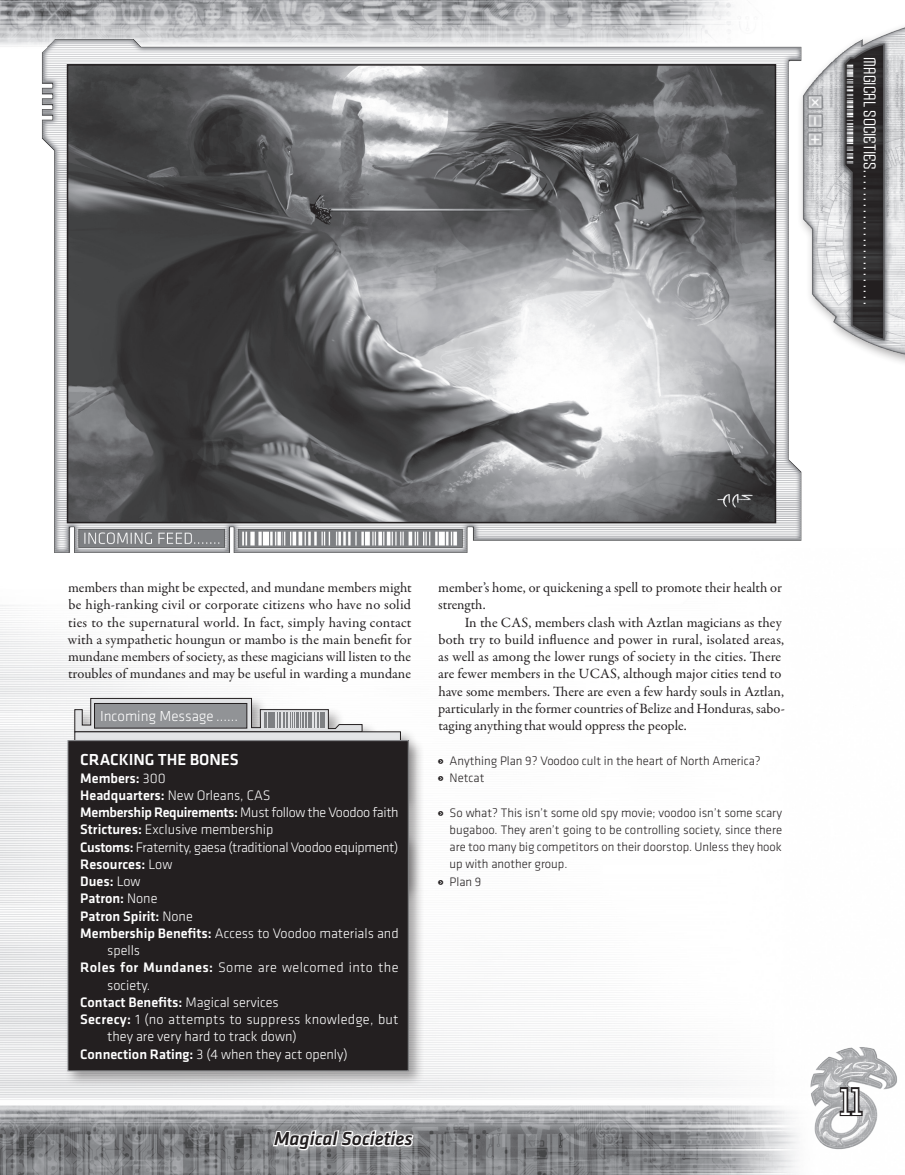
<style>
.page{position:relative;width:905px;height:1175px;background:#fff}
.page>*{position:absolute;margin:0;border:0;box-sizing:border-box;transform-origin:0 0}
.t1{font:condensed 36px "Armada";color:#fff}
.t2{font:italic 500 19.5px "Klavika";color:#231f20}
.t3{font:condensed 16.5px "Armada";color:#fff}
.t4{font:500 16.5px "Klavika";color:#fff}
.t5{font:300 15px "Klavika";color:#fff}
.t6{font:14.25px/17.2px "Garamond Premr Pro";color:#231f20}
.t7{font:300 14.25px "Klavika";color:#fff}
.t8{font:300 14.25px "Klavika";letter-spacing:-.025em;color:#fff}
.t9{font:500 14.25px "Klavika";color:#fff}
.t10{font:300 14.25px "Klavika";letter-spacing:.025em;color:#fff}
.t11{font:300 12.75px/17.2px "Klavika";color:#231f20}
.s1{font-weight:300}
.s2{font-weight:500}
.s3{font-family:"Badloc ICG";font-weight:400;font-size:16.5px}
</style>
<div class="page">
<img style="left:0;top:605px;width:897px;height:569px">
<img style="left:0;top:0;width:740px;height:47px">
<img style="left:810px;top:1047px;width:53px;height:40px">
<svg style="left:838px;top:1085px;width:26px;height:32px"></svg>
<div style="left:266px;top:1122px;width:154px;height:35px;background:#fff;opacity:.71"></div>
<svg style="left:271px;top:1125px;width:144px;height:44px"></svg>
<div style="left:797px;top:17px;width:107px;height:354px;background:#231f20;opacity:.4"></div>
<img style="left:802px;top:22px;width:102px;height:309px">
<div style="left:71px;top:695px;width:307px;height:53px;background:#231f20;opacity:.4"></div>
<svg style="left:74px;top:697px;width:289px;height:31px"></svg>
<svg style="left:74px;top:731px;width:330px;height:6px;background:#bdbdbf"></svg>
<div style="left:64px;top:737px;width:360px;height:350px;background:#231f20;opacity:.4"></div>
<div style="left:68px;top:740px;width:340px;height:330px;background:#231f20"></div>
<div style="left:68px;top:740px;width:340px;height:331px;border:1px solid #939598"></div>
<img style="left:42px;top:39px;width:759px;height:514px">
<img style="left:70px;top:67px;width:703px;height:453px">
<div style="left:67px;top:64px;width:709px;height:459px;border:2px solid #231f20"></div>
<p class="t3" style="left:878px;top:57px;width:247px;rotate:90deg">Magical Societies ........................</p>
<p class="t6" style="left:68px;top:579px;width:345px;text-align:justify">members than might be expected, and mundane members might be high-ranking civil or corporate citizens who have no solid ties to the supernatural world. In fact, simply having contact with a sympathetic houngun or mambo is the main benefit for mundane members of society, as these magicians will listen to the troubles of mundanes and may be useful in warding a mundane</p>
<p class="t5" style="left:100px;top:707px;width:139px">Incoming Message ......</p>
<p class="t4" style="left:80px;top:750px;width:158px">Cracking the Bones</p>
<p class="t9" style="left:80px;top:770px;width:87px">Members: <span class="s1">300</span></p>
<p class="t7" style="left:80px;top:787px;width:192px"><span class="s2">Headquarters:</span> New Orleans, CAS</p>
<p class="t8" style="left:80px;top:804px;width:320px"><span class="s2">Membership Requirements:</span> Must follow the Voodoo faith</p>
<p class="t7" style="left:80px;top:821px;width:195px"><span class="s2">Strictures:</span> Exclusive membership</p>
<p class="t8" style="left:80px;top:839px;width:320px"><span class="s2">Customs:</span> Fraternity, gaesa (traditional Voodoo equipment)</p>
<p class="t9" style="left:80px;top:856px;width:94px">Resources: <span class="s1">Low</span></p>
<p class="t9" style="left:80px;top:873px;width:62px">Dues: <span class="s1">Low</span></p>
<p class="t9" style="left:80px;top:890px;width:79px">Patron: <span class="s1">None</span></p>
<p class="t9" style="left:80px;top:908px;width:114px">Patron Spirit: <span class="s1">None</span></p>
<p class="t7" style="left:80px;top:925px;width:320px"><span class="s2">Membership Benefits:</span> Access to Voodoo materials and</p>
<p class="t7" style="left:107px;top:942px;width:34px">spells</p>
<p class="t10" style="left:80px;top:959px;width:320px"><span class="s2">Roles for Mundanes:</span> Some are welcomed into the</p>
<p class="t7" style="left:107px;top:977px;width:44px">society.</p>
<p class="t9" style="left:80px;top:994px;width:200px">Contact Benefits: <span class="s1">Magical services</span></p>
<p class="t7" style="left:80px;top:1011px;width:320px"><span class="s2">Secrecy:</span> 1 (no attempts to suppress knowledge, but</p>
<p class="t7" style="left:107px;top:1028px;width:191px">they are very hard to track down)</p>
<p class="t7" style="left:80px;top:1046px;width:269px"><span class="s2">Connection Rating:</span> 3 (4 when they act openly)</p>
<p class="t6" style="left:438px;top:579px;width:345px">member’s home, or quickening a spell to promote their health or strength.</p>
<p class="t6" style="left:438px;top:614px;width:348px;text-indent:27px">In the CAS, members clash with Aztlan magicians as they both try to build influence and power in rural, isolated areas, as well as among the lower rungs of society in the cities. There are fewer members in the UCAS, although major cities tend to have some members. There are even a few hardy souls in Aztlan, particularly in the former countries of Belize and Honduras, sabo&shy;taging anything that would oppress the people.</p>
<p class="t11" style="left:437px;top:752px;width:324px"><span class="s3">&gt;</span> Anything Plan 9? Voodoo cult in the heart of North America? <span class="s3">&gt;</span> Netcat</p>
<p class="t11" style="left:437px;top:804px;width:346px"><span class="s3">&gt;</span> So what? This isn’t some old spy movie; voodoo isn’t some scary</p>
<p class="t11" style="left:449px;top:821px;width:334px">bugaboo. They aren’t going to be controlling society, since there</p>
<p class="t11" style="left:449px;top:838px;width:334px">are too many big competitors on their doorstop. Unless they hook</p>
<p class="t11" style="left:449px;top:855px;width:119px">up with another group.</p>
<p class="t11" style="left:437px;top:873px;width:45px"><span class="s3">&gt;</span> Plan 9</p>
<h2 class="t2" style="left:274px;top:1128px;width:140px">Magical Societies</h2>
<h1 class="t1" style="left:839px;top:1082px;width:24px">11</h1>
</div>
